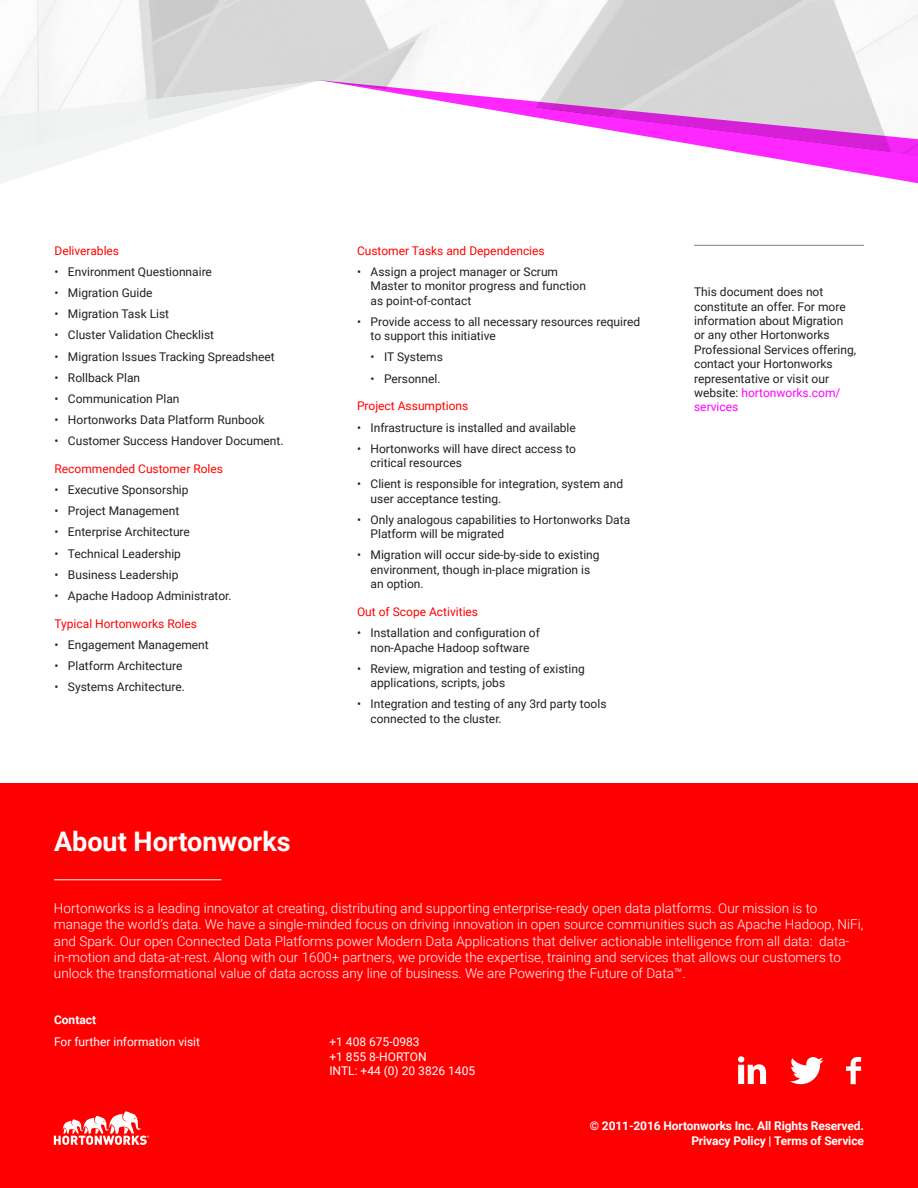
<style>
.page{position:relative;width:918px;height:1188px;background:#fff}
.page>*{position:absolute;margin:0;border:0;box-sizing:border-box;transform-origin:0 0}
.t1{font:700 27px "Roboto";color:#fff}
.t2{font:300 13.5px/16.2px "Roboto";color:#fff}
.t3{font:12px/14.4px "Roboto";color:#231f20}
.t4{font:12px "Roboto";color:#f00}
.t5{font:700 12px/14.4px "Roboto";letter-spacing:-.01em;color:#fff;text-align:right}
.t6{font:12px/14.4px "Roboto";color:#fff}
.s1{color:#f0f}
</style>
<div class="page">
<svg style="left:11px;top:0;width:907px;height:80px"></svg>
<svg style="left:0;top:80px;width:320px;height:104px"></svg>
<svg style="left:320px;top:80px;width:598px;height:103px"></svg>
<div style="left:0;top:783px;width:918px;height:405px;background:#f00"></div>
<svg style="left:738px;top:1056px;width:28px;height:28px"></svg>
<svg style="left:846px;top:1057px;width:15px;height:27px"></svg>
<svg style="left:790px;top:1057px;width:34px;height:27px"></svg>
<hr style="left:54px;top:879px;width:167px;height:1px;background:#fff">
<svg style="left:54px;top:1112px;width:95px;height:33px"></svg>
<hr style="left:694px;top:245px;width:170px;height:1px;background:#7c7e81">
<p class="t4" style="left:54px;top:245px;width:66px">Deliverables</p>
<p class="t3" style="left:54px;top:265px;width:159px">• Environment Questionnaire</p>
<p class="t3" style="left:54px;top:287px;width:100px">• Migration Guide</p>
<p class="t3" style="left:54px;top:308px;width:116px">• Migration Task List</p>
<p class="t3" style="left:54px;top:329px;width:161px">• Cluster Validation Checklist</p>
<p class="t3" style="left:54px;top:350px;width:222px">• Migration Issues Tracking Spreadsheet</p>
<p class="t3" style="left:54px;top:371px;width:87px">• Rollback Plan</p>
<p class="t3" style="left:54px;top:392px;width:127px">• Communication Plan</p>
<p class="t3" style="left:54px;top:413px;width:212px">• Hortonworks Data Platform Runbook</p>
<p class="t3" style="left:54px;top:435px;width:231px">• Customer Success Handover Document.</p>
<p class="t4" style="left:54px;top:463px;width:170px">Recommended Customer Roles</p>
<p class="t3" style="left:54px;top:484px;width:136px">• Executive Sponsorship</p>
<p class="t3" style="left:54px;top:505px;width:126px">• Project Management</p>
<p class="t3" style="left:54px;top:526px;width:137px">• Enterprise Architecture</p>
<p class="t3" style="left:54px;top:547px;width:128px">• Technical Leadership</p>
<p class="t3" style="left:54px;top:568px;width:126px">• Business Leadership</p>
<p class="t3" style="left:54px;top:589px;width:179px">• Apache Hadoop Administrator.</p>
<p class="t4" style="left:54px;top:618px;width:144px">Typical Hortonworks Roles</p>
<p class="t3" style="left:54px;top:638px;width:156px">• Engagement Management</p>
<p class="t3" style="left:54px;top:659px;width:129px">• Platform Architecture</p>
<p class="t3" style="left:54px;top:681px;width:132px">• Systems Architecture.</p>
<h1 class="t1" style="left:54px;top:829px;width:238px">About Hortonworks</h1>
<p class="t4" style="left:357px;top:245px;width:189px">Customer Tasks and Dependencies</p>
<p class="t3" style="left:371px;top:265px;width:217px;text-indent:-14px">• Assign a project manager or Scrum<br>Master to monitor progress and function as point-of-contact</p>
<p class="t3" style="left:371px;top:315px;width:271px;text-indent:-14px">• Provide access to all necessary resources required to support this initiative</p>
<p class="t3" style="left:371px;top:351px;width:74px">• IT Systems</p>
<p class="t3" style="left:371px;top:372px;width:72px">• Personnel.</p>
<p class="t4" style="left:357px;top:401px;width:113px">Project Assumptions</p>
<p class="t3" style="left:357px;top:421px;width:220px">• Infrastructure is installed and available</p>
<p class="t3" style="left:371px;top:442px;width:207px;text-indent:-14px">• Hortonworks will have direct access to critical resources</p>
<p class="t3" style="left:371px;top:478px;width:254px;text-indent:-14px">• Client is responsible for integration, system and user acceptance testing.</p>
<p class="t3" style="left:371px;top:513px;width:261px;text-indent:-14px">• Only analogous capabilities to Hortonworks Data<br>Platform will be migrated</p>
<p class="t3" style="left:371px;top:549px;width:231px;text-indent:-14px">• Migration will occur side-by-side to existing environment, though in-place migration is an option.</p>
<p class="t4" style="left:357px;top:606px;width:123px">Out of Scope Activities</p>
<p class="t3" style="left:357px;top:627px;width:184px;text-align:center">• Installation and coniguration of non-Apache Hadoop software</p>
<p class="t3" style="left:371px;top:662px;width:216px;text-indent:-14px">• Review, migration and testing of existing applications, scripts, jobs</p>
<p class="t3" style="left:371px;top:698px;width:237px;text-indent:-14px">• Integration and testing of any 3rd party tools connected to the cluster.</p>
<p class="t3" style="left:694px;top:285px;width:164px">This document does not constitute an offer. For more information about Migration or any other Hortonworks<br>Professional Services offering, contact your Hortonworks representative or visit our website: <span class="s1">hortonworks.com/ services</span></p>
<p class="t2" style="left:54px;top:901px;width:811px">Hortonworks is a leading innovator at creating, distributing and supporting enterprise-ready open data platforms. Our mission is to manage the world’s data. We have a single-minded focus on driving innovation in open source communities such as Apache Hadoop, NiFi, and Spark. Our open Connected Data Platforms power Modern Data Applications that deliver actionable intelligence from all data: data&shy;in-motion and data-at-rest. Along with our 1600+ partners, we provide the expertise, training and services that allows our customers to unlock the transformational value of data across any line of business. We are Powering the Future of Data™.</p>
<p class="t5" style="left:54px;top:1013px;width:44px">Contact</p>
<p class="t6" style="left:54px;top:1036px;width:148px">For further information visit</p>
<p class="t6" style="left:329px;top:1036px;width:147px">+1 408 675-0983<br>+1 855 8-HORTON<br>INTL: +44 (0) 20 3826 1405</p>
<p class="t5" style="left:590px;top:1120px;width:276px">© 2011-2016 Hortonworks Inc. All Rights Reserved.<br>Privacy Policy | Terms of Service</p>
</div>
